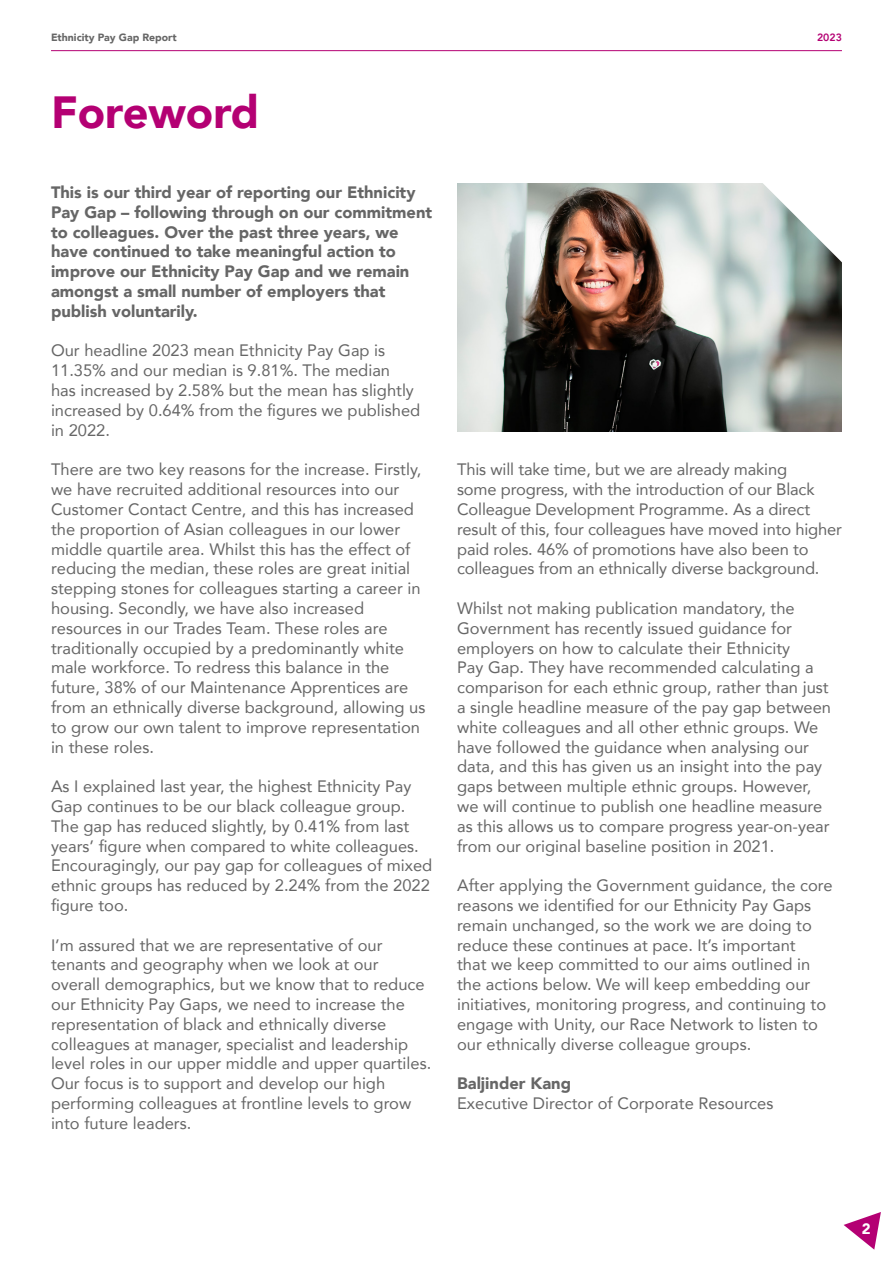
<style>
.page{position:relative;width:893px;height:1263px;background:#fff}
.page>*{position:absolute;margin:0;border:0;box-sizing:border-box;transform-origin:0 0}
.t1{font:900 45px "Avenir";color:#b40073}
.t2{font:16.5px/19.8px "Avenir";color:#666}
.t3{font:900 16.5px/19.8px "Avenir";color:#666}
.t4{font:900 15px "Avenir";color:#fff}
.t5{font:900 10.5px "Avenir";color:#666}
.t6{font:800 10.5px "Avenir";color:#b40073}
.s1{font-style:inherit}
</style>
<div class="page">
<svg style="left:844px;top:1212px;width:37px;height:38px"></svg>
<hr style="left:51px;top:50px;width:791px;height:1px;background:#b40073">
<img style="left:457px;top:184px;width:385px;height:247px">
<svg style="left:761px;top:183px;width:81px;height:81px"></svg>
<p class="t5" style="left:51px;top:29px;width:127px">Ethnicity Pay Gap Report</p>
<p class="t6" style="left:817px;top:30px;width:26px">2023</p>
<h1 class="t1" style="left:51px;top:74px;width:210px">Foreword</h1>
<p class="t3" style="left:51px;top:182px;width:383px">This is our third year of reporting our Ethnicity Pay Gap – following through on our commitment to colleagues. Over the past three years, we have continued to take meaningful action to improve our Ethnicity Pay Gap and we remain amongst a small number of employers that publish voluntarily.</p>
<p class="t2" style="left:51px;top:340px;width:371px">Our headline 2023 mean Ethnicity Pay Gap is 11.35% and our median is 9.81%. The median<br>has increased by 2.58% but the mean has slightly increased by 0.64% from the figures we published in 2022.</p>
<p class="t2" style="left:51px;top:459px;width:376px">There are two key reasons for the increase. Firstly, we have recruited additional resources into our Customer Contact Centre, and this has increased the proportion of Asian colleagues in our lower middle quartile area. Whilst this has the effect of reducing the median<span class="s1">,</span> these roles are great initial stepping stones for colleagues starting a career in <span class="s1">h</span>ousing. Secondly, we have also increased resources in our Trades Team. These roles are traditionally occupied by a predominantly white male workforce. To redress this balance in the future, 38% of our Maintenance Apprentices are from an ethnically diverse background, allowing us to grow our own talent to improve representation in these roles.</p>
<p class="t2" style="left:51px;top:776px;width:383px">As I explained last year, the highest Ethnicity Pay Gap continues to be our black colleague group.<br>The gap has reduced slightly, by 0.41% from last years’ figure when compared to white colleagues.<br>Encouragingly, our pay gap for colleagues of mixed ethnic groups has reduced by 2.24% from the 2022 figure too.</p>
<p class="t2" style="left:51px;top:934px;width:382px">I’m assured that we are representative of our tenants and geography when we look at our overall demographics, but we know that to reduce our Ethnicity Pay Gaps, we need to increase the representation of black and ethnically diverse colleagues at manager, specialist and leadership level roles in our upper middle and upper quartiles.<br>Our focus is to support and develop our high performing colleagues at frontline levels to grow into future leaders.</p>
<p class="t2" style="left:457px;top:459px;width:386px">This will take time, but we are already making<br>some progress, with the introduction of our Black Colleague Development Programme. As a direct result of this, four colleagues have moved into higher paid roles. 46% of promotions have also been to colleagues from an ethnically diverse background.</p>
<p class="t2" style="left:457px;top:598px;width:375px">Whilst not making publication mandatory, the Government has recently issued guidance for employers on how to calculate their Ethnicity<br>Pay Gap. They have recommended calculating a comparison for each ethnic group, rather than just a single headline measure of the pay gap between white colleagues and all other ethnic groups. We have followed the guidance when analysing our data, and this has given us an insight into the pay gaps between multiple ethnic groups. However, we will continue to publish one headline measure as this allows us to compare progress year-on-year from our original baseline position in 2021.</p>
<p class="t2" style="left:457px;top:875px;width:377px">After applying the Government guidance, the core reasons we identified for our Ethnicity Pay Gaps remain unchanged, so the work we are doing to reduce these continues at pace. It’s important<br>that we keep committed to our aims outlined in the actions below. We will keep embedding our initiatives, monitoring progress, and continuing to engage with Unity, our Race Network to listen to our ethnically diverse colleague groups.</p>
<p class="t3" style="left:457px;top:1073px;width:115px">Baljinder Kang</p>
<p class="t2" style="left:457px;top:1093px;width:318px">Executive Director of Corporate Resources</p>
<p class="t4" style="left:862px;top:1216px;width:10px">2</p>
</div>
